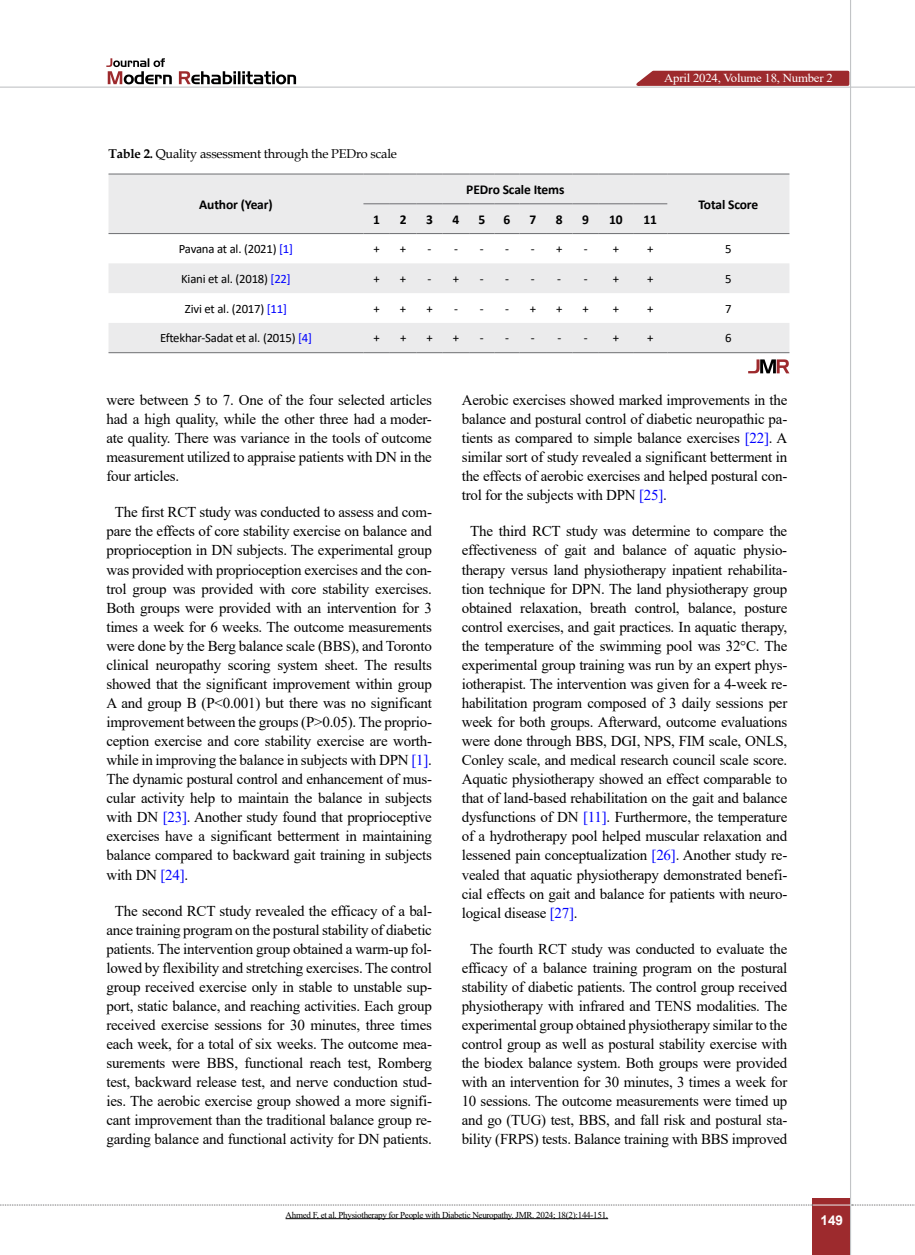
<style>
.page{position:relative;width:915px;height:1255px;background:#fff}
.page>*{position:absolute;margin:0;border:0;box-sizing:border-box;transform-origin:0 0}
.t1{font:15px/19px "Times New Roman";letter-spacing:-.015em;color:#000;text-align:justify}
.t2{font:700 13.5px "Calibri";letter-spacing:-.01em;color:#000}
.t3{font:700 13.5px "Arial";color:#fff}
.t4{font:12.75px "Calibri";letter-spacing:-.015em;color:#000}
.t5{font:12.75px "Book Antiqua";letter-spacing:-.015em;color:#000}
.t6{font:12.15px "Times New Roman";letter-spacing:-.015em;color:#fff;scale:1.05 1}
.t7{font:9px "Times New Roman";letter-spacing:-.03em;color:#000}
.s1{font-weight:700}
.s2{color:#00f}
</style>
<div class="page">
<div style="left:812px;top:1198px;width:38px;height:56px;background:#9d2a2d"></div>
<hr style="left:849px;top:0;width:1px;height:1254px;background:#c2c4c6">
<hr style="left:0;top:87px;width:914px;height:1px;background:#c2c4c6">
<hr style="left:812px;top:1204px;width:38px;height:1px;background:#ebebec">
<svg style="left:0;top:1204px;width:812px;height:1px"></svg>
<svg style="left:851px;top:1204px;width:64px;height:1px"></svg>
<svg style="left:179px;top:71px;width:117px;height:13px"></svg>
<svg style="left:106px;top:58px;width:66px;height:26px"></svg>
<svg style="left:109px;top:175px;width:680px;height:177px;fill:#ebebec"></svg>
<hr style="left:108px;top:174px;width:255px;height:1px;background:#6d6e71">
<svg style="left:363px;top:174px;width:235px;height:1px"></svg>
<hr style="left:598px;top:174px;width:35px;height:1px;background:#6d6e71">
<hr style="left:633px;top:174px;width:34px;height:1px;background:#6d6e71">
<hr style="left:667px;top:174px;width:122px;height:1px;background:#6d6e71">
<hr style="left:108px;top:233px;width:255px;height:1px;background:#6d6e71">
<svg style="left:363px;top:203px;width:235px;height:1px"></svg>
<hr style="left:598px;top:203px;width:35px;height:1px;background:#6d6e71">
<hr style="left:633px;top:203px;width:34px;height:1px;background:#6d6e71">
<svg style="left:363px;top:233px;width:235px;height:1px"></svg>
<hr style="left:598px;top:233px;width:35px;height:1px;background:#6d6e71">
<hr style="left:633px;top:233px;width:34px;height:1px;background:#6d6e71">
<hr style="left:667px;top:233px;width:122px;height:1px;background:#6d6e71">
<hr style="left:108px;top:352px;width:255px;height:1px;background:#6d6e71">
<svg style="left:363px;top:352px;width:235px;height:1px"></svg>
<hr style="left:598px;top:352px;width:35px;height:1px;background:#6d6e71">
<hr style="left:633px;top:352px;width:34px;height:1px;background:#6d6e71">
<hr style="left:667px;top:352px;width:122px;height:1px;background:#6d6e71">
<svg style="left:748px;top:359px;width:41px;height:14px"></svg>
<hr style="left:285px;top:1218px;width:323px;height:1px;background:#000">
<svg style="left:629px;top:69px;width:221px;height:18px;background:#b05658"></svg>
<p class="t5" style="left:108px;top:145px;width:290px"><span class="s1">Table 2.</span> Quality assessment through the PEDro scale</p>
<p class="t2" style="left:199px;top:195px;width:75px">Author (Year)</p>
<p class="t2" style="left:466px;top:180px;width:100px">PEDro Scale Items</p>
<p class="t6" style="left:664px;top:69px;width:162px">April 2024, Volume 18, Number 2</p>
<p class="t2" style="left:698px;top:195px;width:61px">Total Score</p>
<p class="t2" style="left:373px;top:210px;width:8px">1</p>
<p class="t2" style="left:399px;top:210px;width:8px">2</p>
<p class="t2" style="left:426px;top:210px;width:8px">3</p>
<p class="t2" style="left:452px;top:210px;width:8px">4</p>
<p class="t2" style="left:478px;top:210px;width:8px">5</p>
<p class="t2" style="left:503px;top:210px;width:8px">6</p>
<p class="t2" style="left:529px;top:210px;width:8px">7</p>
<p class="t2" style="left:555px;top:210px;width:8px">8</p>
<p class="t2" style="left:582px;top:210px;width:8px">9</p>
<p class="t2" style="left:609px;top:210px;width:15px">10</p>
<p class="t2" style="left:643px;top:210px;width:15px">11</p>
<p class="t4" style="left:179px;top:240px;width:116px">Pavana at al. (2021) <span class="s2">[1]</span></p>
<p class="t4" style="left:373px;top:240px;width:8px">+</p>
<p class="t4" style="left:400px;top:240px;width:8px">+</p>
<p class="t4" style="left:427px;top:240px;width:32px">- -</p>
<p class="t4" style="left:479px;top:240px;width:31px">- -</p>
<p class="t4" style="left:530px;top:240px;width:33px">- +</p>
<p class="t4" style="left:583px;top:240px;width:37px">- +</p>
<p class="t4" style="left:646px;top:240px;width:8px">+</p>
<p class="t4" style="left:725px;top:240px;width:8px">5</p>
<p class="t4" style="left:181px;top:270px;width:111px">Kiani et al. (2018) <span class="s2">[22]</span></p>
<p class="t4" style="left:373px;top:270px;width:8px">+</p>
<p class="t4" style="left:400px;top:270px;width:8px">+</p>
<p class="t4" style="left:427px;top:270px;width:33px">- +</p>
<p class="t4" style="left:479px;top:270px;width:31px">- -</p>
<p class="t4" style="left:530px;top:270px;width:32px">- -</p>
<p class="t4" style="left:583px;top:270px;width:37px">- +</p>
<p class="t4" style="left:647px;top:270px;width:8px">+</p>
<p class="t4" style="left:725px;top:270px;width:8px">5</p>
<p class="t4" style="left:185px;top:300px;width:104px">Zivi et al. (2017) <span class="s2">[11]</span></p>
<p class="t4" style="left:373px;top:300px;width:8px">+</p>
<p class="t4" style="left:400px;top:300px;width:8px">+</p>
<p class="t4" style="left:426px;top:300px;width:8px">+</p>
<p class="t4" style="left:454px;top:300px;width:31px">- -</p>
<p class="t4" style="left:505px;top:300px;width:32px">- +</p>
<p class="t4" style="left:556px;top:300px;width:8px">+</p>
<p class="t4" style="left:582px;top:300px;width:8px">+</p>
<p class="t4" style="left:612px;top:300px;width:8px">+</p>
<p class="t4" style="left:647px;top:300px;width:8px">+</p>
<p class="t4" style="left:725px;top:300px;width:8px">7</p>
<p class="t4" style="left:160px;top:329px;width:153px">Eftekhar-Sadat et al. (2015) <span class="s2">[4]</span></p>
<p class="t4" style="left:373px;top:329px;width:8px">+</p>
<p class="t4" style="left:400px;top:329px;width:8px">+</p>
<p class="t4" style="left:426px;top:329px;width:8px">+</p>
<p class="t4" style="left:452px;top:329px;width:8px">+</p>
<p class="t4" style="left:479px;top:329px;width:31px">- -</p>
<p class="t4" style="left:530px;top:329px;width:32px">- -</p>
<p class="t4" style="left:583px;top:329px;width:37px">- +</p>
<p class="t4" style="left:647px;top:329px;width:8px">+</p>
<p class="t4" style="left:725px;top:329px;width:8px">6</p>
<p class="t1" style="left:106px;top:390px;width:327px">were between 5 to 7. One of the four selected articles had a high quality, while the other three had a moder&shy;ate quality. There was variance in the tools of outcome measurement utilized to appraise patients with DN in the four articles.</p>
<p class="t1" style="left:106px;top:502px;width:327px;text-indent:9px">The first RCT study was conducted to assess and com&shy;pare the effects of core stability exercise on balance and proprioception in DN subjects. The experimental group was provided with proprioception exercises and the con&shy;trol group was provided with core stability exercises.<br>Both groups were provided with an intervention for 3 times a week for 6 weeks. The outcome measurements were done by the Berg balance scale (BBS), and Toronto clinical neuropathy scoring system sheet. The results showed that the significant improvement within group A and group B (P&lt;0.001) but there was no significant improvement between the groups (P&gt;0.05). The proprio&shy;ception exercise and core stability exercise are worth&shy;while in improving the balance in subjects with DPN <span class="s2">[1]</span>.<br>The dynamic postural control and enhancement of mus&shy;cular activity help to maintain the balance in subjects with DN <span class="s2">[23]</span>. Another study found that proprioceptive exercises have a significant betterment in maintaining balance compared to backward gait training in subjects with DN <span class="s2">[24]</span>.</p>
<p class="t1" style="left:106px;top:900px;width:327px;text-align:center">The second RCT study revealed the efficacy of a bal&shy;ance training program on the postural stability of diabetic patients. The intervention group obtained a warm-up fol&shy;lowed by flexibility and stretching exercises. The control group received exercise only in stable to unstable sup&shy;port, static balance, and reaching activities. Each group received exercise sessions for 30 minutes, three times each week, for a total of six weeks. The outcome mea&shy;surements were BBS, functional reach test, Romberg test, backward release test, and nerve conduction stud&shy;ies. The aerobic exercise group showed a more signifi&shy;cant improvement than the traditional balance group re&shy;garding balance and functional activity for DN patients.</p>
<p class="t1" style="left:461px;top:390px;width:327px">Aerobic exercises showed marked improvements in the balance and postural control of diabetic neuropathic pa&shy;tients as compared to simple balance exercises <span class="s2">[22]</span>. A similar sort of study revealed a significant betterment in the effects of aerobic exercises and helped postural con&shy;trol for the subjects with DPN <span class="s2">[25]</span>.</p>
<p class="t1" style="left:461px;top:521px;width:327px;text-indent:9px">The third RCT study was determine to compare the effectiveness of gait and balance of aquatic physio&shy;therapy versus land physiotherapy inpatient rehabilita&shy;tion technique for DPN. The land physiotherapy group obtained relaxation, breath control, balance, posture control exercises, and gait practices. In aquatic therapy, the temperature of the swimming pool was 32°C. The experimental group training was run by an expert phys&shy;iotherapist. The intervention was given for a 4-week re&shy;habilitation program composed of 3 daily sessions per week for both groups. Afterward, outcome evaluations were done through BBS, DGI, NPS, FIM scale, ONLS, Conley scale, and medical research council scale score.<br>Aquatic physiotherapy showed an effect comparable to that of land-based rehabilitation on the gait and balance dysfunctions of DN <span class="s2">[11]</span>. Furthermore, the temperature of a hydrotherapy pool helped muscular relaxation and lessened pain conceptualization <span class="s2">[26]</span>. Another study re&shy;vealed that aquatic physiotherapy demonstrated benefi&shy;cial effects on gait and balance for patients with neuro&shy;logical disease <span class="s2">[27]</span>.</p>
<p class="t1" style="left:461px;top:938px;width:327px;text-align:center">The fourth RCT study was conducted to evaluate the efficacy of a balance training program on the postural stability of diabetic patients. The control group received physiotherapy with infrared and TENS modalities. The experimental group obtained physiotherapy similar to the control group as well as postural stability exercise with the biodex balance system. Both groups were provided with an intervention for 30 minutes, 3 times a week for 10 sessions. The outcome measurements were timed up and go (TUG) test, BBS, and fall risk and postural sta&shy;bility (FRPS) tests. Balance training with BBS improved</p>
<p class="t7" style="left:285px;top:1208px;width:324px">Ahmed F, et al. Physiotherapy for People with Diabetic Neuropathy. JMR. 2024; 18(2):144-151.</p>
<p class="t3" style="left:820px;top:1210px;width:24px">149</p>
</div>
